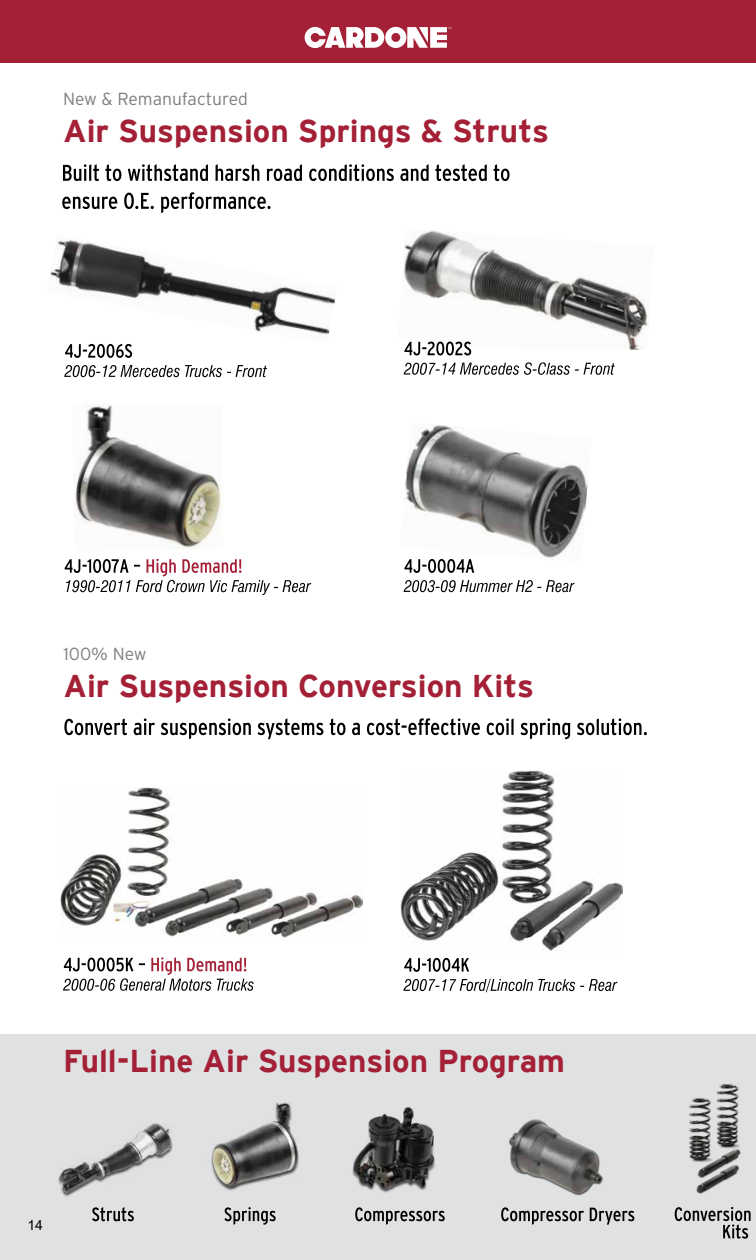
<style>
.page{position:relative;width:756px;height:1260px;background:#fff}
.page>*{position:absolute;margin:0;border:0;box-sizing:border-box;transform-origin:0 0}
.t1{font:700 31.5px "Interstate";color:#a42036}
.t2{font:300 17.5px "Interstate";color:#7c7e81}
.t3{font:14px "Arial";color:#000}
</style>
<div class="page">
<div style="left:0;top:1034px;width:756px;height:226px;background:#e0e1e2"></div>
<img style="left:405px;top:425px;width:183px;height:133px">
<svg style="left:62px;top:192px;width:209px;height:21px"></svg>
<svg style="left:63px;top:164px;width:447px;height:17px"></svg>
<img style="left:404px;top:230px;width:245px;height:120px">
<svg style="left:404px;top:362px;width:211px;height:13px"></svg>
<svg style="left:404px;top:342px;width:67px;height:13px"></svg>
<svg style="left:404px;top:580px;width:171px;height:12px"></svg>
<svg style="left:404px;top:559px;width:70px;height:14px"></svg>
<svg style="left:64px;top:718px;width:583px;height:21px"></svg>
<img style="left:61px;top:788px;width:302px;height:151px">
<img style="left:400px;top:770px;width:222px;height:181px">
<svg style="left:63px;top:957px;width:191px;height:34px"></svg>
<svg style="left:403px;top:979px;width:214px;height:13px"></svg>
<svg style="left:404px;top:958px;width:65px;height:14px"></svg>
<div style="left:0;top:0;width:756px;height:63px;background:#a42036"></div>
<svg style="left:305px;top:27px;width:146px;height:21px"></svg>
<img style="left:58px;top:1123px;width:115px;height:74px">
<img style="left:211px;top:1102px;width:88px;height:89px">
<img style="left:352px;top:1107px;width:84px;height:86px">
<img style="left:689px;top:1084px;width:52px;height:110px">
<img style="left:509px;top:1119px;width:94px;height:77px">
<svg style="left:92px;top:1207px;width:42px;height:14px"></svg>
<svg style="left:224px;top:1207px;width:52px;height:18px"></svg>
<svg style="left:355px;top:1207px;width:90px;height:18px"></svg>
<svg style="left:501px;top:1207px;width:133px;height:18px"></svg>
<img style="left:50px;top:240px;width:285px;height:95px">
<svg style="left:64px;top:365px;width:203px;height:12px"></svg>
<svg style="left:65px;top:344px;width:67px;height:14px"></svg>
<img style="left:74px;top:405px;width:147px;height:144px">
<svg style="left:65px;top:559px;width:246px;height:36px"></svg>
<svg style="left:675px;top:1207px;width:76px;height:32px"></svg>
<p class="t2" style="left:63px;top:89px;width:186px">New &amp; Remanufactured</p>
<p class="t1" style="left:63px;top:113px;width:487px">Air Suspension Springs &amp; Struts</p>
<p class="t2" style="left:63px;top:644px;width:85px">100% New</p>
<p class="t1" style="left:63px;top:668px;width:472px">Air Suspension Conversion Kits</p>
<p class="t1" style="left:63px;top:1044px;width:503px">Full-Line Air Suspension Program</p>
<p class="t3" style="left:27px;top:1216px;width:17px">14</p>
</div>
